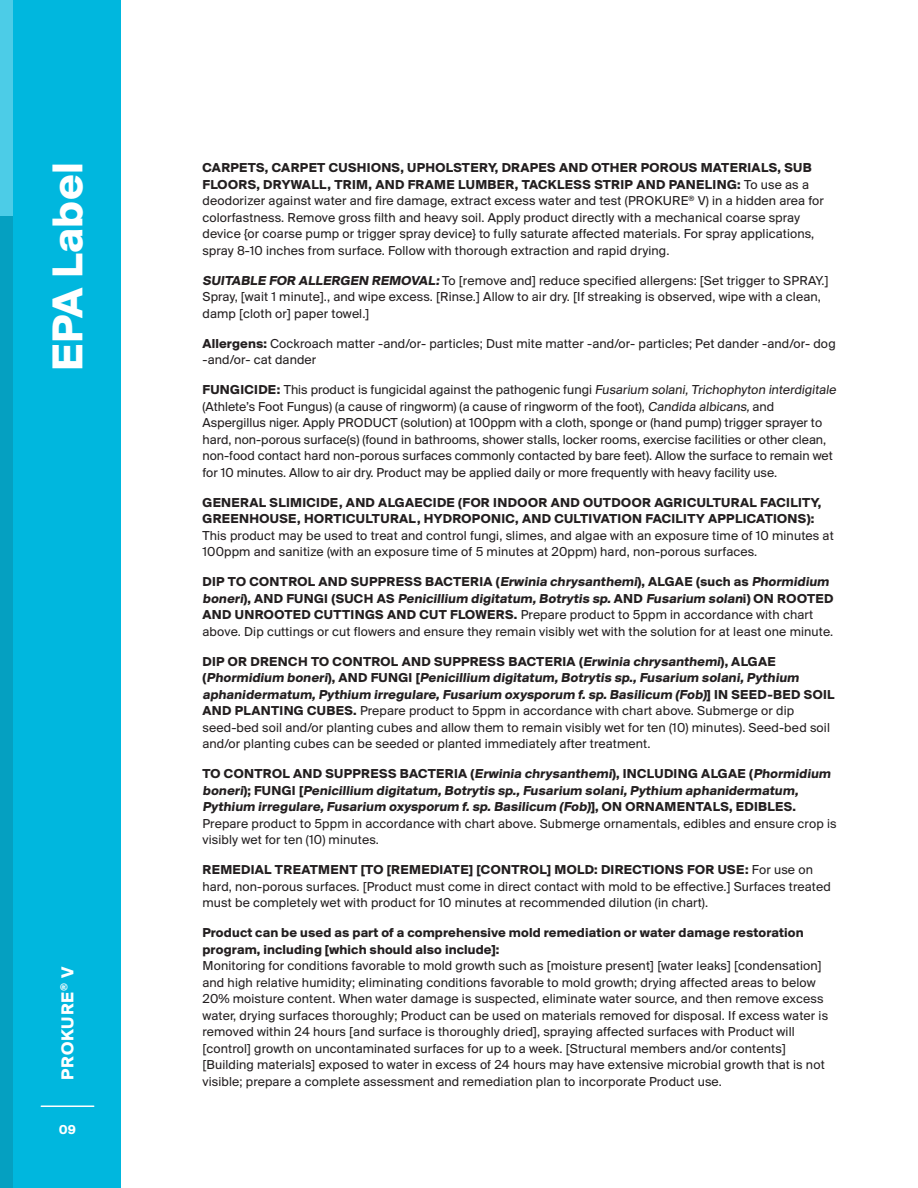
<style>
.page{position:relative;width:918px;height:1188px;background:#fff}
.page>*{position:absolute;margin:0;border:0;box-sizing:border-box;transform-origin:0 0}
.t1{font:700 45px "Suisse BP Intl";letter-spacing:.01em;color:#fff}
.t2{font:700 18px "Suisse BP Intl";letter-spacing:.05em;color:#fff}
.t3{font:13.5px/16.5px "Suisse BP Intl";letter-spacing:.01em;color:#231f20}
.t4{font:700 13.5px/16.5px "Suisse BP Intl";letter-spacing:.025em;color:#231f20}
.t5{font:700 13.5px "Suisse BP Intl";color:#fff}
.s1{font-weight:700}
.s2{font-weight:400}
</style>
<div class="page">
<div style="left:0;top:0;width:122px;height:1188px;background:#00b7de"></div>
<hr style="left:41px;top:1106px;width:53px;height:1px;background:#fff">
<div style="left:0;top:216px;width:14px;height:972px;background:#05a0c1"></div>
<div style="left:0;top:0;width:14px;height:216px;background:#4ccce7"></div>
<h1 class="t1" style="left:41px;top:371px;width:211px;rotate:-90deg">EPA Label</h1>
<h2 class="t2" style="left:57px;top:1080px;width:115px;rotate:-90deg">PROKURE<sup>®</sup> V</h2>
<p class="t5" style="left:59px;top:1122px;width:19px">09</p>
<p class="t3" style="left:202px;top:159px;width:623px"><span class="s1">CARPETS, CARPET CUSHIONS, UPHOLSTERY, DRAPES AND OTHER POROUS MATERIALS, SUB FLOORS, DRYWALL, TRIM, AND FRAME LUMBER, TACKLESS STRIP AND PANELING:</span> To use as a deodorizer against water and fire damage, extract excess water and test (PROKURE<sup>®</sup> V) in a hidden area for colorfastness. Remove gross filth and heavy soil. Apply product directly with a mechanical coarse spray device {or coarse pump or trigger spray device} to fully saturate affected materials. For spray applications, spray 8-10 inches from surface. Follow with thorough extraction and rapid drying.</p>
<p class="t3" style="left:202px;top:272px;width:628px"><span class="s1">SUITABLE FOR ALLERGEN REMOVAL:</span>To [remove and] reduce specified allergens: [Set trigger to SPRAY.]<br>Spray, [wait 1 minute]., and wipe excess. [Rinse.] Allow to air dry. [If streaking is observed, wipe with a clean, damp [cloth or] paper towel.]</p>
<p class="t3" style="left:202px;top:335px;width:635px"><span class="s1">Allergens:</span> Cockroach matter -and/or- particles; Dust mite matter -and/or- particles; Pet dander -and/or- dog -and/or- cat dander</p>
<p class="t3" style="left:202px;top:381px;width:637px"><span class="s1">FUNGICIDE:</span> This product is fungicidal against the pathogenic fungi Fusarium solani,Trichophyton interdigitale (Athlete’s Foot Fungus) (a cause of ringworm) (a cause of ringworm of the foot), Candida albicans,and Aspergillus niger. Apply PRODUCT (solution) at 100ppm with a cloth, sponge or (hand pump) trigger sprayer to hard, non-porous surface(s) (found in bathrooms, shower stalls, locker rooms, exercise facilities or other clean, non-food contact hard non-porous surfaces commonly contacted by bare feet). Allow the surface to remain wet for 10 minutes. Allow to air dry. Product may be applied daily or more frequently with heavy facility use.</p>
<p class="t4" style="left:203px;top:494px;width:620px">GENERAL SLIMICIDE, AND ALGAECIDE (FOR INDOOR AND OUTDOOR AGRICULTURAL FACILITY,<br>GREENHOUSE, HORTICULTURAL, HYDROPONIC, AND CULTIVATION FACILITY APPLICATIONS):</p>
<p class="t3" style="left:203px;top:527px;width:633px">This product may be used to treat and control fungi, slimes, and algae with an exposure time of 10 minutes at<br>100ppm and sanitize (with an exposure time of 5 minutes at 20ppm) hard, non-porous surfaces.</p>
<p class="t4" style="left:202px;top:573px;width:632px">DIP TO CONTROL AND SUPPRESS BACTERIA (Erwinia chrysanthemi), ALGAE (such as Phormidium boneri) , A N D F U N G I (S U C H AS Penicillium digitatum,Botrytis sp.A N D Fusarium solani ) O N RO OT E D AND UNROOTED CUTTINGS AND CUT FLOWERS. <span class="s2">Prepare product to 5ppm in accordance with chart above. Dip cuttings or cut flowers and ensure they remain visibly wet with the solution for at least one minute.</span></p>
<p class="t4" style="left:202px;top:653px;width:633px">DIP OR DRENCH TO CONTROL AND SUPPRESS BACTERIA (Erwinia chrysanthemi), ALGAE<br>( Phormidium boneri) , A N D F U N G I [ Penicillium digitatum,Botrytis sp.,Fusarium solani,Pythium aphanidermatum,Pythium irregulare,Fusarium oxysporum f.sp.Basilicum (Fob)] I N S E E D - B E D S O I L AND PLANTING CUBES. <span class="s2">Prepare product to 5ppm in accordance with chart above. Submerge or dip seed-bed soil and/or planting cubes and allow them to remain visibly wet for ten (10) minutes). Seed-bed soil and/or planting cubes can be seeded or planted immediately after treatment.</span></p>
<p class="t4" style="left:202px;top:765px;width:632px">TO CONTROL AND SUPPRESS BACTERIA (Erwinia chrysanthemi), INCLUDING ALGAE (Phormidium boneri) ; F U N G I [ Penicillium digitatum,Botrytis sp.,Fusarium solani,Pythium aphanidermatum,<br>Pythium irregulare,Fusarium oxysporum f.sp.Basilicum (Fob)] , O N O R N A M E N TA LS , E D I B L E S .</p>
<p class="t3" style="left:202px;top:815px;width:636px">Prepare product to 5ppm in accordance with chart above. Submerge ornamentals, edibles and ensure crop is visibly wet for ten (10) minutes.</p>
<p class="t3" style="left:202px;top:861px;width:630px"><span class="s1">REMEDIAL TREATMENT [TO [REMEDIATE] [CONTROL] MOLD: DIRECTIONS FOR USE:</span> For use on hard, non-porous surfaces. [Product must come in direct contact with mold to be effective.] Surfaces treated must be completely wet with product for 10 minutes at recommended dilution (in chart).</p>
<p class="t4" style="left:202px;top:924px;width:603px">Product can be used as part of a comprehensive mold remediation or water damage restoration program, including [which should also include]:</p>
<p class="t3" style="left:202px;top:957px;width:627px">Monitoring for conditions favorable to mold growth such as [moisture present] [water leaks] [condensation] and high relative humidity; eliminating conditions favorable to mold growth; drying affected areas to below 20% moisture content. When water damage is suspected, eliminate water source, and then remove excess water, drying surfaces thoroughly; Product can be used on materials removed for disposal. If excess water is removed within 24 hours [and surface is thoroughly dried], spraying affected surfaces with Product will [control] growth on uncontaminated surfaces for up to a week. [Structural members and/or contents] [Building materials] exposed to water in excess of 24 hours may have extensive microbial growth that is not visible; prepare a complete assessment and remediation plan to incorporate Product use.</p>
</div>
